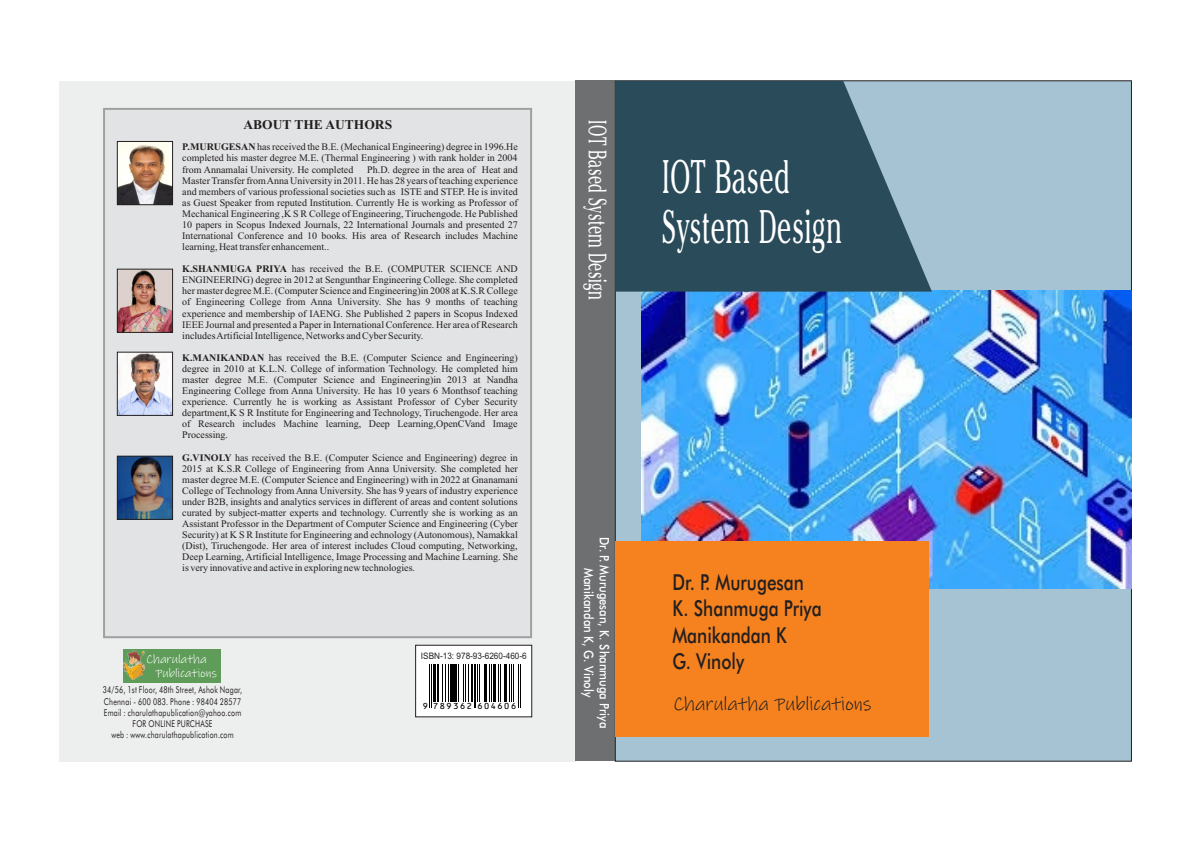
<style>
.page{position:relative;width:1191px;height:842px;background:#fff}
.page>*{position:absolute;margin:0;border:0;box-sizing:border-box;transform-origin:0 0}
.t1{font:46.6px/50.8px "Cheltenham IT Cby BT";letter-spacing:.025em;color:#fff;scale:.56 1}
.t2{font:25px "Cheltenham IT Cby BT";letter-spacing:.025em;color:#fff;scale:.59 1}
.t3{font:500 22px/26.4px "Futura BT";color:#231f20;scale:.78 1}
.t4{font:19.7px "Ink Free";color:#231f20}
.t5{font:700 13.4px "Times New Roman";color:#231f20}
.t6{font:500 13px/15.6px "Futura BT";color:#fff;text-align:center;scale:.87 1}
.t7{font:12.4px/13.5px "Ink Free";color:#fff}
.t8{font:10px/11.1px "Times New Roman";color:#231f20;text-align:justify}
.t9{font:9.6px "OCRB10 Pitch BT";letter-spacing:.09em;color:#000}
.t10{font:9.5px "Futura BT";letter-spacing:.03em;color:#231f20;scale:.74 1}
.t11{font:9.4px/11.3px "Futura BT";letter-spacing:.03em;color:#231f20;text-align:center;scale:.74 1}
.t12{font:8.9px "Arial";color:#231f20;scale:.92 1}
.s1{font-weight:700}
.s2{font-size:9.5px}
</style>
<div class="page">
<div style="left:60px;top:81px;width:515px;height:680px;background:#edeeee"></div>
<div style="left:575px;top:81px;width:40px;height:680px;background:#6d6f71"></div>
<div style="left:124px;top:649px;width:97px;height:33px;background:#5f9c59"></div>
<img style="left:124px;top:651px;width:22px;height:29px">
<div style="left:615px;top:80px;width:517px;height:682px;background:#a5c3d2"></div>
<div style="left:415px;top:645px;width:117px;height:72px;background:#fff"></div>
<hr style="left:429px;top:664px;width:1px;height:43px;background:#000">
<hr style="left:431px;top:664px;width:1px;height:43px;background:#000">
<hr style="left:433px;top:664px;width:3px;height:38px;background:#000">
<hr style="left:437px;top:664px;width:2px;height:38px;background:#000">
<hr style="left:442px;top:664px;width:1px;height:38px;background:#000">
<hr style="left:445px;top:664px;width:1px;height:38px;background:#000">
<hr style="left:448px;top:664px;width:1px;height:38px;background:#000">
<hr style="left:450px;top:664px;width:2px;height:38px;background:#000">
<hr style="left:453px;top:664px;width:4px;height:38px;background:#000">
<hr style="left:458px;top:664px;width:1px;height:38px;background:#000">
<hr style="left:463px;top:664px;width:1px;height:38px;background:#000">
<hr style="left:465px;top:664px;width:1px;height:38px;background:#000">
<hr style="left:468px;top:664px;width:1px;height:38px;background:#000">
<hr style="left:471px;top:664px;width:1px;height:38px;background:#000">
<hr style="left:474px;top:664px;width:1px;height:43px;background:#000">
<hr style="left:475px;top:664px;width:1px;height:43px;background:#000">
<hr style="left:477px;top:664px;width:1px;height:38px;background:#000">
<hr style="left:479px;top:664px;width:1px;height:38px;background:#000">
<hr style="left:484px;top:664px;width:3px;height:38px;background:#000">
<hr style="left:489px;top:664px;width:1px;height:38px;background:#000">
<hr style="left:491px;top:664px;width:1px;height:38px;background:#000">
<hr style="left:493px;top:664px;width:2px;height:38px;background:#000">
<hr style="left:498px;top:664px;width:1px;height:38px;background:#000">
<hr style="left:499px;top:664px;width:1px;height:38px;background:#000">
<hr style="left:504px;top:664px;width:3px;height:38px;background:#000">
<hr style="left:509px;top:664px;width:1px;height:38px;background:#000">
<hr style="left:511px;top:664px;width:1px;height:38px;background:#000">
<hr style="left:513px;top:664px;width:1px;height:38px;background:#000">
<hr style="left:518px;top:664px;width:1px;height:43px;background:#000">
<hr style="left:520px;top:664px;width:1px;height:43px;background:#000">
<div style="left:415px;top:645px;width:117px;height:72px;border:1px solid #231f20"></div>
<img style="left:641px;top:291px;width:490px;height:297px">
<div style="left:615px;top:541px;width:314px;height:195px;background:#f5821f"></div>
<svg style="left:615px;top:81px;width:317px;height:211px;background:#3b5b6a"></svg>
<div style="left:103px;top:108px;width:429px;height:531px;background:#e2e3e4"></div>
<img style="left:119px;top:143px;width:52px;height:60px">
<div style="left:117px;top:141px;width:56px;height:64px;border:1px solid #231f20"></div>
<img style="left:119px;top:271px;width:52px;height:60px">
<div style="left:117px;top:269px;width:56px;height:64px;border:1px solid #231f20"></div>
<img style="left:119px;top:354px;width:52px;height:60px">
<div style="left:117px;top:352px;width:56px;height:64px;border:1px solid #231f20"></div>
<img style="left:119px;top:458px;width:52px;height:60px">
<div style="left:117px;top:456px;width:56px;height:64px;border:1px solid #231f20"></div>
<h3 class="t5" style="left:243px;top:120px;width:150px">ABOUT THE AUTHORS</h3>
<p class="t8" style="left:182px;top:142px;width:337px"><span class="s1">P.MURUGESAN</span> has received the B.E. (Mechanical Engineering) degree in 1996.He completed his master degree M.E. (Thermal Engineering ) with rank holder in 2004 from Annamalai University. He completed</p>
<p class="t8" style="left:182px;top:165px;width:337px;text-indent:185px">Ph.D. degree in the area of Heat and Master Transfer from Anna University in 2011. He has 28 years of teaching experience and members of various professional societies such as ISTE and STEP. He is invited as Guest Speaker from reputed Institution. Currently He is working as Professor of Mechanical Engineering ,K S R College of Engineering, Tiruchengode. He Published 10 papers in Scopus Indexed Journals, 22 International Journals and presented 27<br>International Conference and 10 books. His area of Research includes Machine learning, Heat transfer enhancement..</p>
<p class="t8" style="left:182px;top:264px;width:337px"><span class="s1">K.SHANMUGA PRIYA</span> has received the B.E. (COMPUTER SCIENCE AND ENGINEERING) degree in 2012 at Sengunthar Engineering College. She completed her master degree M.E. (Computer Science and Engineering)in 2008 at K.S.R College of Engineering College from Anna University. She has 9 months of teaching experience and membership of IAENG. She Published 2 papers in Scopus Indexed IEEE Journal and presented a Paper in International Conference. Her area of Research includes Artificial Intelligence, Networks and Cyber Security.</p>
<p class="t8" style="left:182px;top:353px;width:337px"><span class="s1">K.MANIKANDAN</span> has received the B.E. (Computer Science and Engineering) degree in 2010 at K.L.N. College of information Technology. He completed him master degree M.E. (Computer Science and Engineering)in 2013 at Nandha Engineering College from Anna University. He has 10 years 6 Monthsof teaching experience. Currently he is working as Assistant Professor of Cyber Security department,K S R Institute for Engineering and Technology, Tiruchengode. Her area of Research includes Machine learning, Deep Learning,OpenCVand Image Processing.</p>
<p class="t8" style="left:182px;top:453px;width:337px"><span class="s1">G.VINOLY</span> has received the B.E. (Computer Science and Engineering) degree in 2015 at K.S.R College of Engineering from Anna University. She completed her master degree M.E. (Computer Science and Engineering) with in 2022 at Gnanamani College of Technology from Anna University. She has 9 years of industry experience under B2B, insights and analytics services in different of areas and content solutions curated by subject-matter experts and technology. Currently she is working as an Assistant Professor in the Department of Computer Science and Engineering (Cyber Security) at K S R Institute for Engineering and echnology (Autonomous), Namakkal (Dist), Tiruchengode. Her area of interest includes Cloud computing, Networking, Deep Learning, Artificial Intelligence, Image Processing and Machine Learning. She is very innovative and active in exploring new technologies.</p>
<p class="t7" style="left:156px;top:654px;width:63px;text-indent:-9px">Charulatha<br>Publications</p>
<p class="t10" style="left:103px;top:686px;width:190px">34/56, 1st Floor, 48th Street, Ashok Nagar,</p>
<p class="t11" style="left:104px;top:696px;width:187px"><span class="s2">Chennai - 600 083.</span> Phone : 98404 28577<br>Email : charulathapublication@yahoo.com FOR ONLINE PURCHASE<br>web : www.charulathapublication.com</p>
<p class="t12" style="left:421px;top:652px;width:116px">ISBN-13: 978-93-6260-460-6</p>
<p class="t9" style="left:422px;top:701px;width:96px">9 789362 604606</p>
<h2 class="t2" style="left:608px;top:120px;width:306px;rotate:90deg">IOT Based System Design</h2>
<h1 class="t1" style="left:662px;top:155px;width:322px">IOT Based<br>System Design</h1>
<h3 class="t6" style="left:611px;top:537px;width:221px;rotate:90deg">Dr. P. Murugesan, K. Shanmuga Priya<br>Manikandan K, G. Vinoly</h3>
<h3 class="t3" style="left:672px;top:571px;width:193px">Dr. P. Murugesan<br>K. Shanmuga Priya<br>Manikandan K<br>G. Vinoly</h3>
<h3 class="t4" style="left:673px;top:697px;width:200px">Charulatha Publications</h3>
</div>
